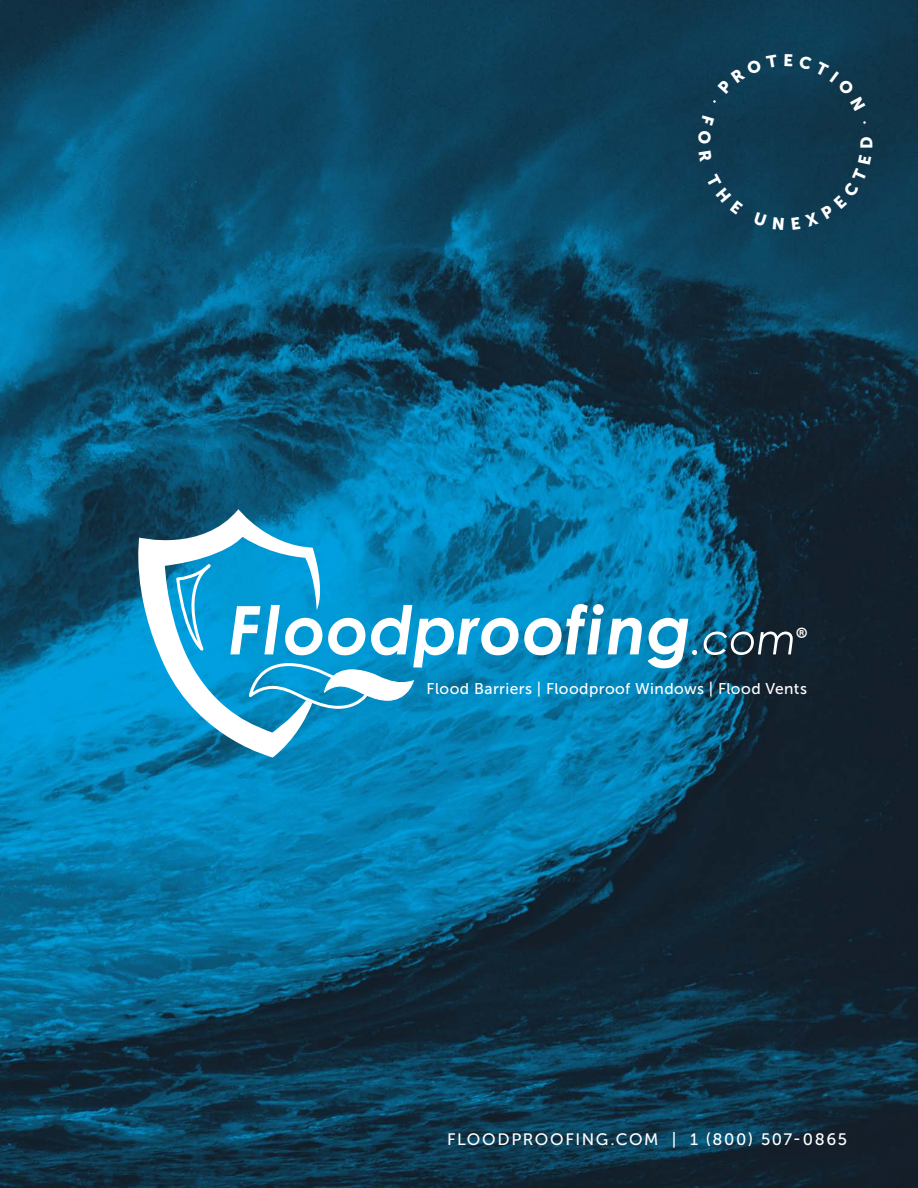
<style>
.page{position:relative;width:918px;height:1188px;background:#fff}
.page>*{position:absolute;margin:0;border:0;box-sizing:border-box;transform-origin:0 0}
.t1{font:700 23.1px "Quicksand Pro";color:#fff}
.t2{font:16.8px "Museo Sans 900";color:#fff}
.t3{font:16.5px "Museo Sans 500";letter-spacing:.095em;color:#fff}
.t4{font:15.6px "Museo Sans 500";letter-spacing:.025em;color:#fff}
</style>
<div class="page">
<img style="left:0;top:0;width:918px;height:1188px">
<svg style="left:648px;top:618px;width:49px;height:50px"></svg>
<svg style="left:704px;top:632px;width:89px;height:23px"></svg>
<svg style="left:130px;top:509px;width:196px;height:248px"></svg>
<svg style="left:174px;top:566px;width:468px;height:144px"></svg>
<svg style="left:698px;top:115px;width:16px;height:29px"></svg>
<svg style="left:699px;top:150px;width:13px;height:12px"></svg>
<div style="left:706px;top:173px;width:37px;height:42px;background:#0e3e55"></div>
<svg style="left:753px;top:212px;width:14px;height:15px"></svg>
<svg style="left:773px;top:217px;width:11px;height:13px"></svg>
<div style="left:791px;top:154px;width:80px;height:76px;background:#0f394f"></div>
<div style="left:718px;top:55px;width:60px;height:39px;background:#0f3c55"></div>
<svg style="left:784px;top:54px;width:9px;height:13px"></svg>
<svg style="left:799px;top:56px;width:66px;height:55px;background:#0e384e"></svg>
<p class="t2" style="left:857px;top:149px;width:14px;rotate:-90deg">D</p>
<h1 class="t1" style="left:796px;top:621px;width:13px">®</h1>
<p class="t4" style="left:427px;top:680px;width:382px">Flood Barriers | Floodproof Windows | Flood Vents</p>
<p class="t3" style="left:447px;top:1130px;width:402px">FLOODPROOFING.COM | 1 (800) 507-0865</p>
</div>
